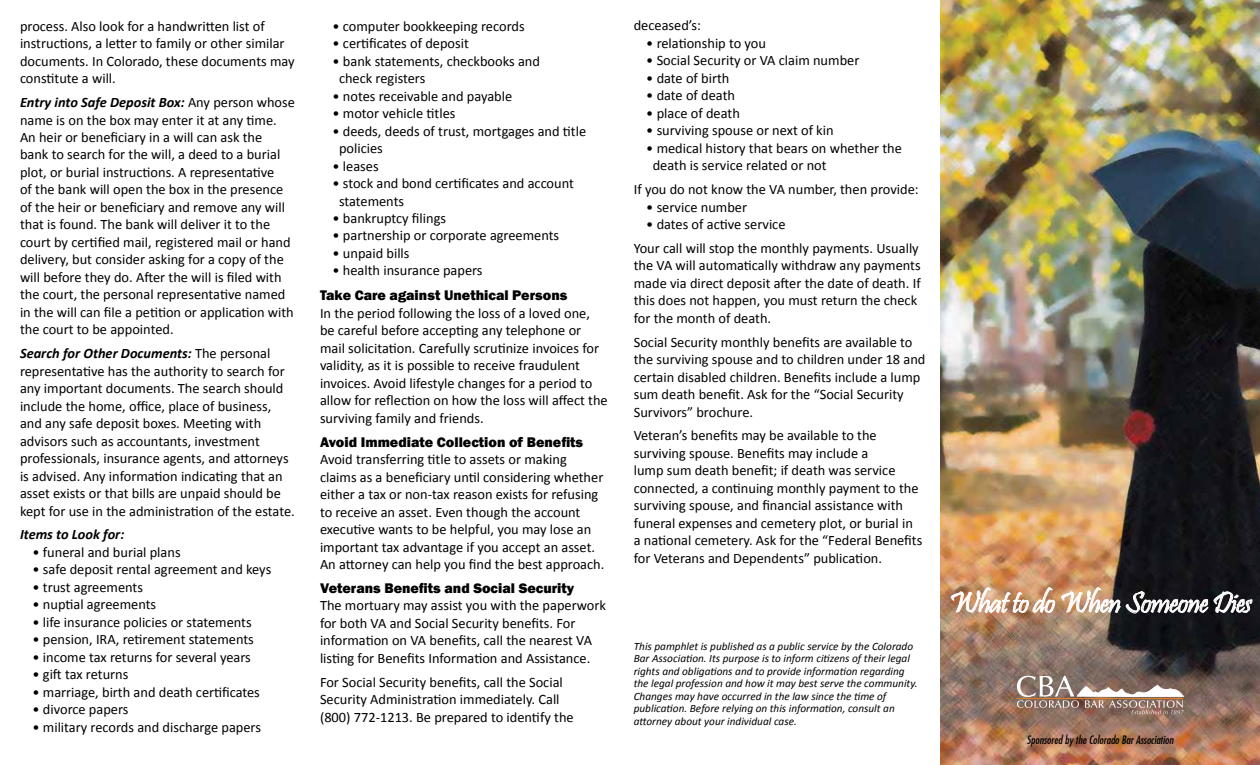
<style>
.page{position:relative;width:1260px;height:765px;background:#fff}
.page>*{position:absolute;margin:0;border:0;box-sizing:border-box;transform-origin:0 0}
.t1{font:30px "Pristina";letter-spacing:-.02em;color:#fff}
.t2{font:14.38px/17.5px "Calibri";color:#000}
.t3{font:800 14.38px "Franklin Gothic";color:#000}
.t4{font:italic 700 14.38px "Calibri";color:#000}
.t5{font:italic 11.25px/12.5px "Calibri";color:#000}
.t6{font:11.25px "Futura Md Cn BT Italic";color:#000}
.s1{font-weight:700;font-style:italic}
</style>
<div class="page">
<img style="left:940px;top:0;width:320px;height:765px">
<svg style="left:951px;top:582px;width:104px;height:36px;background:#cba283"></svg>
<svg style="left:1061px;top:582px;width:147px;height:35px;background:#71645c"></svg>
<svg style="left:1214px;top:589px;width:38px;height:29px"></svg>
<hr style="left:1016px;top:698px;width:167px;height:1px;background:#df7e25">
<svg style="left:1017px;top:676px;width:167px;height:38px"></svg>
<p class="t2" style="left:20px;top:17px;width:276px">process. Also look for a handwritten list of instructions, a letter to family or other similar documents. In Colorado, these documents may constitute a will.</p>
<p class="t2" style="left:20px;top:94px;width:276px"><span class="s1">Entry into Safe Deposit Box:</span> Any person whose name is on the box may enter it at any time.<br>An heir or beneficiary in a will can ask the<br>bank to search for the will, a deed to a burial plot, or burial instructions. A representative<br>of the bank will open the box in the presence of the heir or beneficiary and remove any will that is found. The bank will deliver it to the court by certified mail, registered mail or hand delivery, but consider asking for a copy of the will before they do. After the will is filed with the court, the personal representative named in the will can file a petition or application with the court to be appointed.</p>
<p class="t2" style="left:20px;top:345px;width:276px"><span class="s1">Search for Other Documents:</span> The personal representative has the authority to search for any important documents. The search should include the home, office, place of business, and any safe deposit boxes. Meeting with advisors such as accountants, investment professionals, insurance agents, and attorneys is advised. Any information indicating that an asset exists or that bills are unpaid should be kept for use in the administration of the estate.</p>
<p class="t4" style="left:20px;top:525px;width:106px">Items to Look for:</p>
<p class="t2" style="left:33px;top:543px;width:150px">• funeral and burial plans</p>
<p class="t2" style="left:33px;top:561px;width:240px">• safe deposit rental agreement and keys</p>
<p class="t2" style="left:33px;top:578px;width:112px">• trust agreements</p>
<p class="t2" style="left:33px;top:596px;width:125px">• nuptial agreements</p>
<p class="t2" style="left:33px;top:613px;width:221px">• life insurance policies or statements</p>
<p class="t2" style="left:33px;top:631px;width:223px">• pension, IRA, retirement statements</p>
<p class="t2" style="left:33px;top:648px;width:220px">• income tax returns for several years</p>
<p class="t2" style="left:33px;top:666px;width:97px">• gift tax returns</p>
<p class="t2" style="left:33px;top:683px;width:229px">• marriage, birth and death certificates</p>
<p class="t2" style="left:33px;top:701px;width:97px">• divorce papers</p>
<p class="t2" style="left:33px;top:718px;width:230px">• military records and discharge papers</p>
<p class="t2" style="left:333px;top:17px;width:194px">• computer bookkeeping records</p>
<p class="t2" style="left:333px;top:35px;width:138px">• certificates of deposit</p>
<p class="t2" style="left:339px;top:52px;width:203px;text-indent:-6px">• bank statements, checkbooks and check registers</p>
<p class="t2" style="left:333px;top:87px;width:181px">• notes receivable and payable</p>
<p class="t2" style="left:333px;top:105px;width:125px">• motor vehicle titles</p>
<p class="t2" style="left:339px;top:122px;width:249px;text-indent:-6px">• deeds, deeds of trust, mortgages and title policies</p>
<p class="t2" style="left:333px;top:157px;width:48px">• leases</p>
<p class="t2" style="left:339px;top:175px;width:237px;text-indent:-6px">• stock and bond certificates and account statements</p>
<p class="t2" style="left:333px;top:210px;width:115px">• bankruptcy filings</p>
<p class="t2" style="left:333px;top:227px;width:228px">• partnership or corporate agreements</p>
<p class="t2" style="left:333px;top:245px;width:79px">• unpaid bills</p>
<p class="t2" style="left:333px;top:262px;width:152px">• health insurance papers</p>
<p class="t3" style="left:320px;top:286px;width:249px">Take Care against Unethical Persons</p>
<p class="t2" style="left:320px;top:305px;width:289px">In the period following the loss of a loved one, be careful before accepting any telephone or mail solicitation. Carefully scrutinize invoices for validity, as it is possible to receive fraudulent invoices. Avoid lifestyle changes for a period to allow for reflection on how the loss will affect the surviving family and friends.</p>
<p class="t3" style="left:320px;top:433px;width:265px">Avoid Immediate Collection of Benefits</p>
<p class="t2" style="left:320px;top:451px;width:286px">Avoid transferring title to assets or making claims as a beneficiary until considering whether either a tax or non-tax reason exists for refusing to receive an asset. Even though the account executive wants to be helpful, you may lose an important tax advantage if you accept an asset.<br>An attorney can help you find the best approach.</p>
<p class="t3" style="left:320px;top:579px;width:256px">Veterans Benefits and Social Security</p>
<p class="t2" style="left:320px;top:597px;width:288px">The mortuary may assist you with the paperwork for both VA and Social Security benefits. For information on VA benefits, call the nearest VA listing for Benefits Information and Assistance.</p>
<p class="t2" style="left:320px;top:673px;width:255px">For Social Security benefits, call the Social<br>Security Administration immediately. Call (800) 772-1213. Be prepared to identify the</p>
<p class="t2" style="left:634px;top:17px;width:69px">deceased’s:</p>
<p class="t2" style="left:646px;top:34px;width:121px">• relationship to you</p>
<p class="t2" style="left:646px;top:52px;width:215px">• Social Security or VA claim number</p>
<p class="t2" style="left:646px;top:69px;width:85px">• date of birth</p>
<p class="t2" style="left:646px;top:87px;width:90px">• date of death</p>
<p class="t2" style="left:646px;top:104px;width:95px">• place of death</p>
<p class="t2" style="left:646px;top:122px;width:189px">• surviving spouse or next of kin</p>
<p class="t2" style="left:653px;top:139px;width:251px;text-indent:-6px">• medical history that bears on whether the death is service related or not</p>
<p class="t2" style="left:634px;top:181px;width:286px">If you do not know the VA number, then provide:</p>
<p class="t2" style="left:646px;top:198px;width:102px">• service number</p>
<p class="t2" style="left:634px;top:212px;width:287px;line-height:23.8px;text-indent:13px">• dates of active service<br>Your call will stop the monthly payments. Usually</p>
<p class="t2" style="left:634px;top:257px;width:288px">the VA will automatically withdraw any payments made via direct deposit after the date of death. If this does not happen, you must return the check for the month of death.</p>
<p class="t2" style="left:634px;top:333px;width:293px">Social Security monthly benefits are available to the surviving spouse and to children under 18 and certain disabled children. Benefits include a lump sum death benefit. Ask for the “Social Security Survivors” brochure.</p>
<p class="t2" style="left:634px;top:427px;width:290px">Veteran’s benefits may be available to the surviving spouse. Benefits may include a<br>lump sum death benefit; if death was service connected, a continuing monthly payment to the surviving spouse, and financial assistance with funeral expenses and cemetery plot, or burial in a national cemetery. Ask for the “Federal Benefits for Veterans and Dependents” publication.</p>
<p class="t5" style="left:634px;top:639px;width:285px">This pamphlet is published as a public service by the Colorado Bar Association. Its purpose is to inform citizens of their legal rights and obligations and to provide information regarding the legal profession and how it may best serve the community.<br>Changes may have occurred in the law since the time of publication. Before relying on this information, consult an attorney about your individual case.</p>
<h1 class="t1" style="left:949px;top:586px;width:304px">What to do When Someone Dies</h1>
<p class="t6" style="left:1027px;top:732px;width:148px">Sponsored by the Colorado Bar Association</p>
</div>
